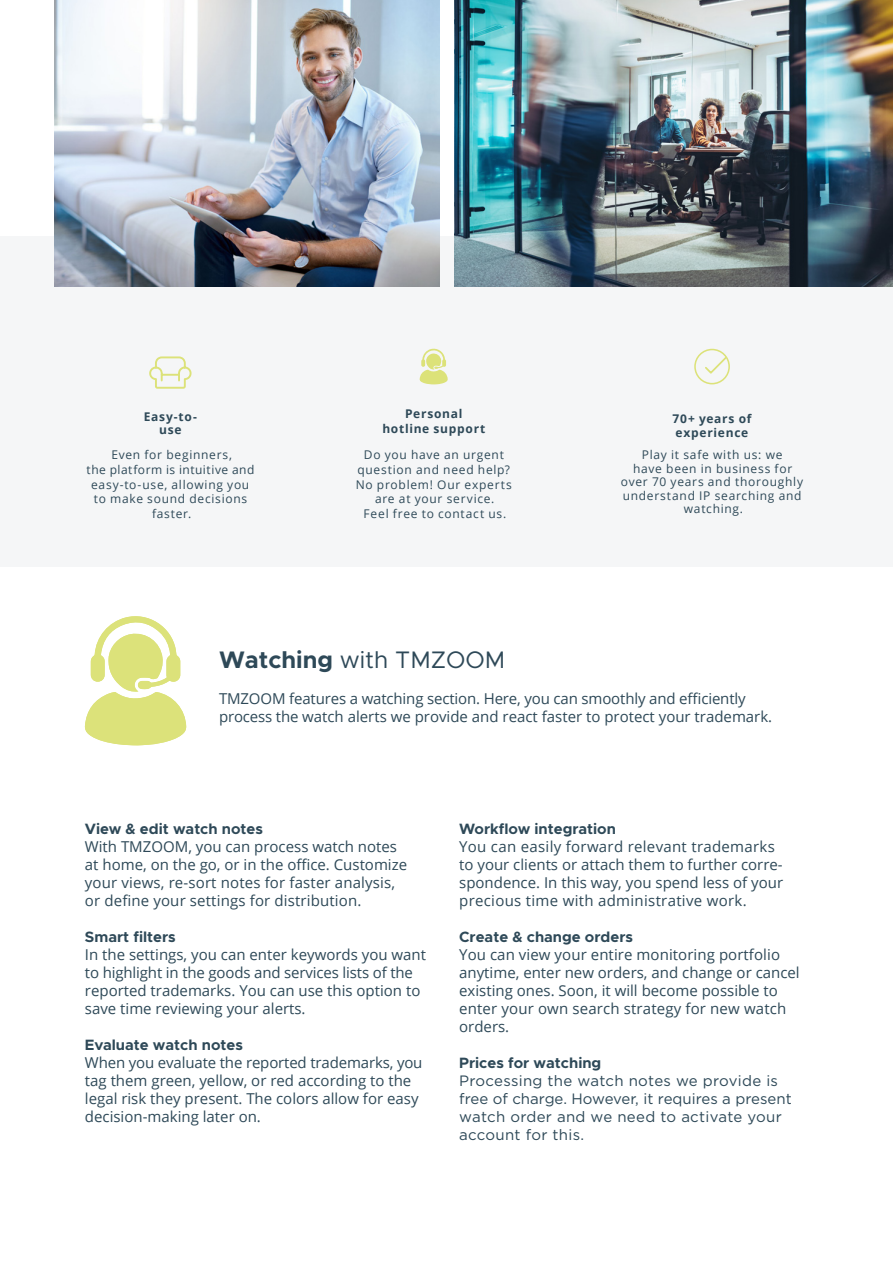
<style>
.page{position:relative;width:893px;height:1263px;background:#fff}
.page>*{position:absolute;margin:0;border:0;box-sizing:border-box;transform-origin:0 0}
.t1{font:24px "Metropolis";color:#2e4958}
.t2{font:15px/18px "Open Sans";color:#2e4958}
.t3{font:15px/18px "Open Sans";letter-spacing:.02em;color:#2e4958}
.t4{font:15px/18px "Gotham";letter-spacing:.005em;color:#2e4958}
.t5{font:700 15px "Metropolis";color:#2e4958}
.t6{font:12px/14.7px "Open Sans";letter-spacing:.06em;color:#2e4958;text-align:center}
.t7{font:700 12px/14.7px "Open Sans";letter-spacing:.06em;color:#2e4958;text-align:center}
.s1{font-weight:700}
</style>
<div class="page">
<div style="left:0;top:236px;width:893px;height:330px;background:#f5f6f7"></div>
<svg style="left:705px;top:355px;width:23px;height:20px"></svg>
<div style="left:694px;top:349px;width:36px;height:35px;border:2px solid #dce279;border-radius:50%"></div>
<svg style="left:420px;top:348px;width:28px;height:36px"></svg>
<svg style="left:149px;top:356px;width:43px;height:33px"></svg>
<svg style="left:85px;top:616px;width:101px;height:129px"></svg>
<img style="left:54px;top:0;width:385px;height:286px">
<img style="left:454px;top:0;width:439px;height:286px">
<p class="t7" style="left:382px;top:406px;width:105px">Personal hotline support</p>
<p class="t7" style="left:144px;top:409px;width:55px;line-height:13.5px">Easy-to&shy;use</p>
<p class="t6" style="left:87px;top:447px;width:169px">Even for beginners,<br>the platform is intuitive and easy-to-use, allowing you to make sound decisions faster.</p>
<p class="t6" style="left:356px;top:447px;width:158px">Do you have an urgent question and need help?<br>No problem! Our experts are at your service.<br>Feel free to contact us.</p>
<p class="t6" style="left:621px;top:448px;width:184px;line-height:13.5px">Play it safe with us: we<br>have been in business for over 70 years and thoroughly understand IP searching and watching.</p>
<p class="t7" style="left:672px;top:411px;width:80px;text-align:left">70+ years of experience</p>
<h1 class="t1" style="left:219px;top:645px;width:288px"><span class="s1">Watching</span> with TMZOOM</h1>
<p class="t2" style="left:219px;top:689px;width:555px">TMZOOM features a watching section. Here, you can smoothly and efficiently process the watch alerts we provide and react faster to protect your trademark.</p>
<p class="t5" style="left:85px;top:819px;width:180px">View &amp; edit watch notes</p>
<p class="t2" style="left:85px;top:837px;width:324px">With TMZOOM, you can process watch notes at home, on the go, or in the office. Customize your views, re-sort notes for faster analysis, or define your settings for distribution.</p>
<p class="t5" style="left:85px;top:927px;width:92px">Smart filters</p>
<p class="t2" style="left:85px;top:945px;width:343px">In the settings, you can enter keywords you want to highlight in the goods and services lists of the reported trademarks. You can use this option to save time reviewing your alerts.</p>
<p class="t5" style="left:85px;top:1035px;width:160px">Evaluate watch notes</p>
<p class="t2" style="left:85px;top:1053px;width:339px">When you evaluate the reported trademarks, you tag them green, yellow, or red according to the legal risk they present. The colors allow for easy decision-making later on.</p>
<p class="t5" style="left:459px;top:819px;width:158px">Workflow integration</p>
<p class="t3" style="left:459px;top:837px;width:325px">You can easily forward relevant trademarks to your clients or attach them to further corre&shy;spondence. In this way, you spend less of your precious time with administrative work.</p>
<p class="t5" style="left:459px;top:927px;width:175px">Create &amp; change orders</p>
<p class="t2" style="left:459px;top:945px;width:342px">You can view your entire monitoring portfolio anytime, enter new orders, and change or cancel existing ones. Soon, it will become possible to enter your own search strategy for new watch orders.</p>
<p class="t5" style="left:459px;top:1053px;width:144px">Prices for watching</p>
<p class="t4" style="left:459px;top:1071px;width:334px">Processing the watch notes we provide is free of charge. However, it requires a present watch order and we need to activate your account for this.</p>
</div>
